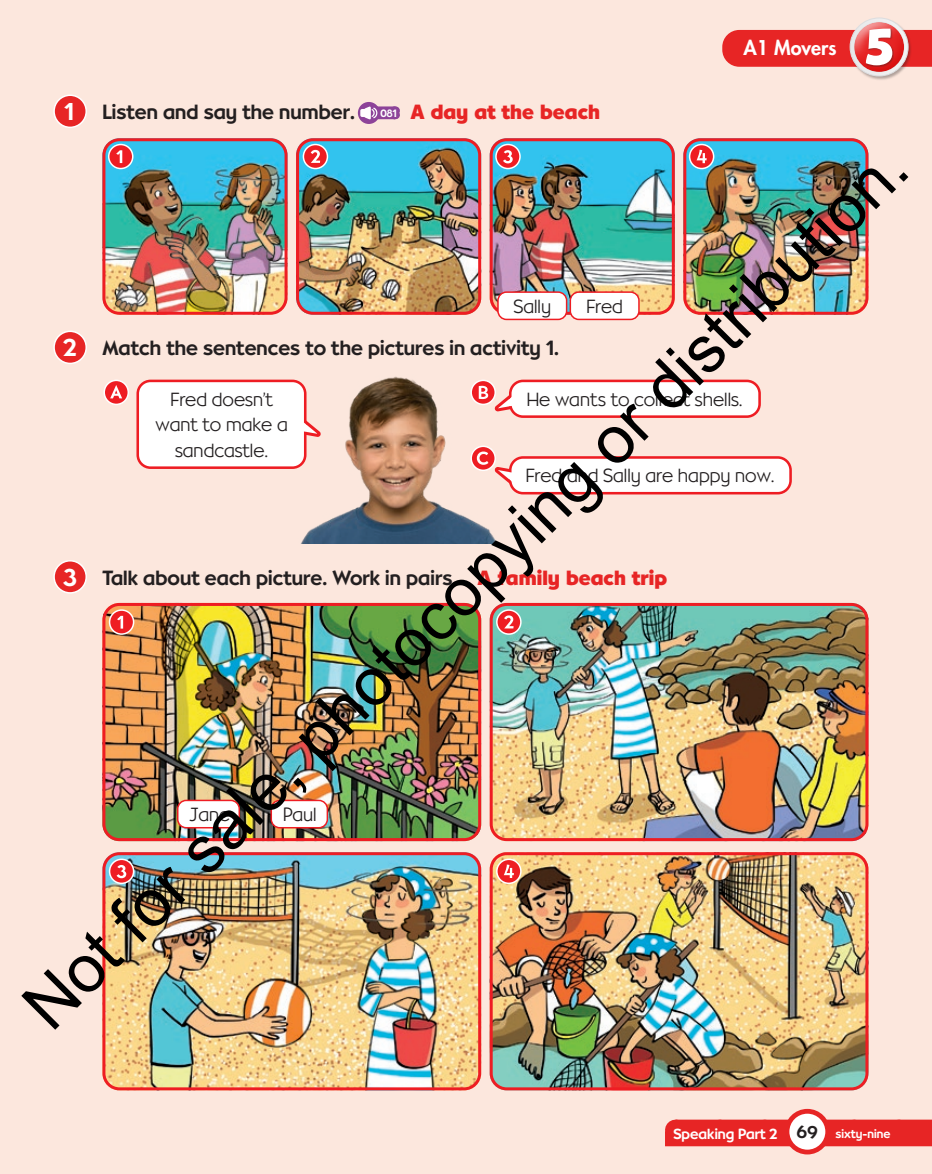
<style>
.page{position:relative;width:932px;height:1174px;background:#fff}
.page>*{position:absolute;margin:0;border:0;box-sizing:border-box;transform-origin:0 0}
.t1{font:66.9px "Arial";color:#000}
.t2{font:500 20.25px "Bernhardt Infant";color:#231f20}
.t3{font:700 20.25px "Bernhardt Infant";color:#e72525}
.t4{font:800 19.8px "Futura Infant Adobe Std";color:#fff}
.t5{font:300 18.75px/25.5px "Bernhardt Infant";color:#231f20;text-align:center}
.t6{font:500 14.4px "Bernhardt Infant";color:#fff}
.s1{font-size:24px;color:#fff}
.s2{font-weight:500;font-size:10.5px;color:#fff}
.s3{font-weight:700;color:#e72525}
.s4{font-size:16.8px;color:#231f20}
.s5{font-size:12px}
</style>
<div class="page">
<div style="left:0;top:0;width:931px;height:1174px;background:#fce7dd"></div>
<img style="left:297px;top:376px;width:224px;height:167px">
<hr style="left:384px;top:111px;width:15px;height:4px;background:#8d4399">
<div style="left:375px;top:106px;width:19px;height:9px;background:#8d4399"></div>
<div style="left:375px;top:111px;width:19px;height:8px;background:#8d4399"></div>
<svg style="left:385px;top:106px;width:10px;height:13px"></svg>
<div style="left:358px;top:102px;width:21px;height:22px;background:#8d4399;border-radius:50%"></div>
<svg style="left:360px;top:106px;width:18px;height:14px"></svg>
<div style="left:54px;top:95px;width:32px;height:32px;background:#e72525;border-radius:50%"></div>
<div style="left:53px;top:94px;width:34px;height:34px;border:2px solid #fff;border-radius:50%"></div>
<div style="left:54px;top:331px;width:32px;height:32px;background:#e72525;border-radius:50%"></div>
<div style="left:53px;top:330px;width:34px;height:34px;border:2px solid #fff;border-radius:50%"></div>
<img style="left:106px;top:603px;width:375px;height:238px">
<div style="left:102px;top:603px;width:379px;height:238px;border:3px solid #ee1d23;border-radius:16px"></div>
<img style="left:106px;top:856px;width:375px;height:234px">
<div style="left:102px;top:852px;width:379px;height:238px;border:3px solid #ee1d23;border-radius:16px"></div>
<img style="left:493px;top:603px;width:375px;height:238px">
<div style="left:489px;top:603px;width:379px;height:238px;border:3px solid #ee1d23;border-radius:16px"></div>
<img style="left:493px;top:852px;width:375px;height:238px">
<div style="left:489px;top:852px;width:379px;height:238px;border:3px solid #ee1d23;border-radius:16px"></div>
<div style="left:54px;top:561px;width:32px;height:32px;background:#e72525;border-radius:50%"></div>
<div style="left:53px;top:560px;width:34px;height:33px;border:2px solid #fff;border-radius:50%"></div>
<img style="left:493px;top:138px;width:181px;height:177px">
<div style="left:489px;top:138px;width:185px;height:177px;border:3px solid #ee1d23;border-radius:16px"></div>
<div style="left:570px;top:292px;width:68px;height:27px;background:#fff;border-radius:9px"></div>
<div style="left:569px;top:291px;width:70px;height:29px;border:2px solid #ee1d23;border-radius:9px"></div>
<div style="left:498px;top:292px;width:68px;height:27px;background:#fff;border-radius:9px"></div>
<div style="left:497px;top:291px;width:70px;height:29px;border:2px solid #ee1d23;border-radius:9px"></div>
<div style="left:178px;top:800px;width:61px;height:27px;background:#fff;border-radius:9px"></div>
<div style="left:177px;top:799px;width:63px;height:29px;border:2px solid #ee1d23;border-radius:9px"></div>
<div style="left:271px;top:800px;width:56px;height:27px;background:#fff;border-radius:9px"></div>
<div style="left:270px;top:799px;width:58px;height:29px;border:2px solid #ee1d23;border-radius:9px"></div>
<svg style="left:104px;top:380px;width:24px;height:24px"></svg>
<div style="left:103px;top:379px;width:26px;height:26px;border:2px solid #fff;border-radius:50%"></div>
<svg style="left:110px;top:385px;width:12px;height:13px"></svg>
<svg style="left:471px;top:380px;width:24px;height:24px"></svg>
<div style="left:470px;top:379px;width:26px;height:26px;border:2px solid #fff;border-radius:50%"></div>
<div style="left:138px;top:381px;width:167px;height:87px;background:#fff;border-radius:13px"></div>
<div style="left:136px;top:379px;width:170px;height:90px;border:3px solid #ee1d23;border-radius:13px"></div>
<svg style="left:302px;top:416px;width:20px;height:23px"></svg>
<div style="left:109px;top:610px;width:24px;height:24px;background:#ee1d23;border-radius:50%"></div>
<div style="left:109px;top:609px;width:25px;height:26px;border:2px solid #fff;border-radius:50%"></div>
<svg style="left:117px;top:616px;width:6px;height:12px"></svg>
<img style="left:687px;top:142px;width:181px;height:173px">
<div style="left:683px;top:138px;width:185px;height:177px;border:3px solid #ee1d23;border-radius:16px"></div>
<div style="left:496px;top:144px;width:24px;height:24px;background:#ee1d23;border-radius:50%"></div>
<div style="left:495px;top:144px;width:25px;height:25px;border:2px solid #fff;border-radius:50%"></div>
<svg style="left:503px;top:150px;width:9px;height:13px"></svg>
<div style="left:109px;top:859px;width:24px;height:24px;background:#ee1d23;border-radius:50%"></div>
<div style="left:109px;top:858px;width:25px;height:26px;border:2px solid #fff;border-radius:50%"></div>
<svg style="left:117px;top:865px;width:9px;height:13px"></svg>
<div style="left:510px;top:381px;width:249px;height:35px;background:#fff;border-radius:13px"></div>
<div style="left:509px;top:379px;width:251px;height:39px;border:3px solid #ee1d23;border-radius:13px"></div>
<svg style="left:478px;top:386px;width:38px;height:27px"></svg>
<img style="left:106px;top:138px;width:181px;height:177px">
<div style="left:102px;top:138px;width:185px;height:177px;border:3px solid #ee1d23;border-radius:16px"></div>
<svg style="left:496px;top:610px;width:24px;height:24px"></svg>
<div style="left:496px;top:609px;width:25px;height:26px;border:2px solid #fff;border-radius:50%"></div>
<svg style="left:504px;top:615px;width:9px;height:13px"></svg>
<div style="left:510px;top:457px;width:280px;height:36px;background:#fff;border-radius:13px"></div>
<div style="left:509px;top:456px;width:282px;height:38px;border:3px solid #ee1d23;border-radius:13px"></div>
<img style="left:300px;top:142px;width:181px;height:169px">
<div style="left:296px;top:138px;width:185px;height:177px;border:3px solid #ee1d23;border-radius:16px"></div>
<div style="left:689px;top:144px;width:24px;height:24px;background:#ee1d23;border-radius:50%"></div>
<div style="left:688px;top:144px;width:26px;height:25px;border:2px solid #fff;border-radius:50%"></div>
<svg style="left:696px;top:150px;width:10px;height:13px"></svg>
<div style="left:496px;top:859px;width:24px;height:24px;background:#ee1d23;border-radius:50%"></div>
<div style="left:496px;top:858px;width:25px;height:26px;border:2px solid #fff;border-radius:50%"></div>
<svg style="left:504px;top:864px;width:9px;height:14px"></svg>
<svg style="left:471px;top:446px;width:24px;height:24px"></svg>
<div style="left:470px;top:445px;width:26px;height:26px;border:2px solid #fff;border-radius:50%"></div>
<svg style="left:476px;top:451px;width:40px;height:36px"></svg>
<div style="left:109px;top:144px;width:24px;height:24px;background:#ee1d23;border-radius:50%"></div>
<div style="left:108px;top:144px;width:25px;height:25px;border:2px solid #fff;border-radius:50%"></div>
<svg style="left:116px;top:150px;width:6px;height:13px"></svg>
<div style="left:303px;top:144px;width:24px;height:24px;background:#ee1d23;border-radius:50%"></div>
<div style="left:302px;top:144px;width:26px;height:25px;border:2px solid #fff;border-radius:50%"></div>
<svg style="left:310px;top:150px;width:10px;height:13px"></svg>
<div style="left:675px;top:1119px;width:256px;height:21px;background:#e72525"></div>
<svg style="left:719px;top:1119px;width:201px;height:1px"></svg>
<svg style="left:931px;top:1119px;width:1px;height:21px"></svg>
<div style="left:664px;top:1131px;width:267px;height:15px;background:#e72525"></div>
<div style="left:786px;top:1111px;width:41px;height:41px;background:#fff;border-radius:50%"></div>
<div style="left:784px;top:1108px;width:45px;height:46px;border:5px solid #e72525;border-radius:50%"></div>
<div style="left:826px;top:1130px;width:105px;height:15px;background:#e72525"></div>
<div style="left:848px;top:17px;width:63px;height:63px;background:#231f20;opacity:.35"></div>
<div style="left:841px;top:11px;width:68px;height:53px;background:#fce7dd"></div>
<svg style="left:722px;top:18px;width:209px;height:58px"></svg>
<p class="t2" style="left:64px;top:100px;width:292px"><span class="s1">1</span> Listen and say the number.</p>
<p class="t3" style="left:380px;top:100px;width:221px"><span class="s2">081</span> A day at the beach</p>
<p class="t4" style="left:743px;top:35px;width:94px">A1 Movers</p>
<h1 class="t1" style="left:2px;top:984px;width:1218px;rotate:-45deg">Not for sale, photocopying or distribution.</h1>
<p class="t5" style="left:513px;top:294px;width:39px">Sally</p>
<p class="t5" style="left:586px;top:294px;width:38px">Fred</p>
<p class="t2" style="left:63px;top:336px;width:497px"><span class="s1">2</span> Match the sentences to the pictures in activity 1.</p>
<p class="t5" style="left:155px;top:387px;width:134px">Fred doesn’t want to make a sandcastle.</p>
<p class="t5" style="left:526px;top:387px;width:217px">He wants to collect shells.</p>
<p class="t5" style="left:525px;top:463px;width:250px">Fred and Sally are happy now.</p>
<p class="t2" style="left:63px;top:566px;width:605px"><span class="s1">3</span> Talk about each picture. Work in pairs. <span class="s3">A family beach trip</span></p>
<p class="t5" style="left:189px;top:802px;width:42px">Jane</p>
<p class="t5" style="left:283px;top:802px;width:35px">Paul</p>
<p class="t6" style="left:673px;top:1125px;width:218px">Speaking Part 2 <span class="s4">69</span> <span class="s5">sixty-nine</span></p>
</div>
